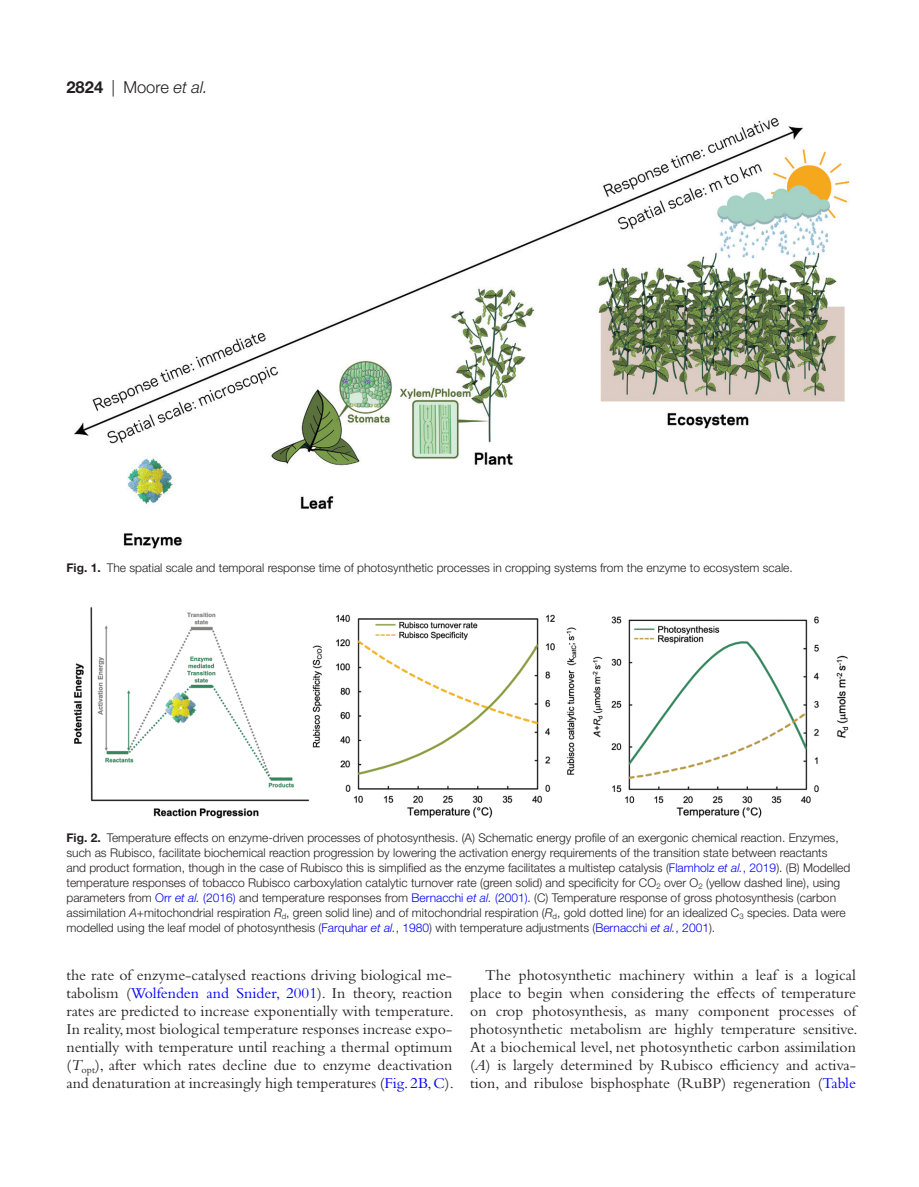
<style>
.page{position:relative;width:919px;height:1187px;background:#fff}
.page>*{position:absolute;margin:0;border:0;box-sizing:border-box;transform-origin:0 0}
.t1{font:300 16.5px "Helvetica Neue LT Std";color:#231f20}
.t2{font:15.75px/18px "Bembo Std";color:#231f20;text-align:justify}
.t3{font:300 12px/15px "Helvetica Neue LT Std";color:#231f20}
.s1{font-weight:700}
.s2{font-style:italic}
.s3{color:#00f}
.s4{font-style:italic;color:#00f}
</style>
<div class="page">
<img style="left:74px;top:117px;width:775px;height:431px">
<img style="left:74px;top:607px;width:774px;height:211px">
<h1 class="t1" style="left:66px;top:77px;width:143px"><span class="s1">2824</span> | Moore <span class="s2">et al.</span></h1>
<p class="t3" style="left:66px;top:560px;width:727px"><span class="s1">Fig. 1.</span> The spatial scale and temporal response time of photosynthetic processes in cropping systems from the enzyme to ecosystem scale.</p>
<p class="t3" style="left:66px;top:830px;width:785px"><span class="s1">Fig. 2.</span> Temperature effects on enzyme-driven processes of photosynthesis. (A) Schematic energy profile of an exergonic chemical reaction. Enzymes, such as Rubisco, facilitate biochemical reaction progression by lowering the activation energy requirements of the transition state between reactants<br>and product formation, though in the case of Rubisco this is simplified as the enzyme facilitates a multistep catalysis (<span class="s3">Flamholz</span> <span class="s4">et al.</span><span class="s3">, 2019</span>). (B) Modelled temperature responses of tobacco Rubisco carboxylation catalytic turnover rate (green solid) and specificity for CO<sub>2</sub> over O<sub>2</sub> (yellow dashed line), using parameters from <span class="s3">Orr</span> <span class="s4">et al.</span> <span class="s3">(2016)</span> and temperature responses from <span class="s3">Bernacchi</span> <span class="s4">et al.</span> <span class="s3">(2001)</span>. (C) Temperature response of gross photosynthesis (carbon assimilation <span class="s2">A</span>+mitochondrial respiration <span class="s2">R</span><sub>d</sub>, green solid line) and of mitochondrial respiration (<span class="s2">R</span><sub>d</sub>, gold dotted line) for an idealized C<sub>3</sub> species. Data were modelled using the leaf model of photosynthesis (<span class="s3">Farquhar</span> <span class="s4">et al.</span><span class="s3">, 1980</span>) with temperature adjustments (<span class="s3">Bernacchi</span> <span class="s4">et al.</span><span class="s3">, 2001</span>).</p>
<p class="t2" style="left:66px;top:965px;width:389px">the rate of enzyme-catalysed reactions driving biological me&shy;tabolism (<span class="s3">Wolfenden and Snider, 2001</span>). In theory, reaction rates are predicted to increase exponentially with temperature.<br>In reality, most biological temperature responses increase expo&shy;nentially with temperature until reaching a thermal optimum (<span class="s2">T</span><sub>opt</sub>), after which rates decline due to enzyme deactivation and denaturation at increasingly high temperatures (<span class="s3">Fig. 2B</span>, <span class="s3">C</span>).</p>
<p class="t2" style="left:470px;top:965px;width:389px;text-indent:15px">The photosynthetic machinery within a leaf is a logical place to begin when considering the effects of temperature on crop photosynthesis, as many component processes of photosynthetic metabolism are highly temperature sensitive.<br>At a biochemical level, net photosynthetic carbon assimilation (<span class="s2">A</span>) is largely determined by Rubisco efficiency and activa&shy;tion, and ribulose bisphosphate (RuBP) regeneration (<span class="s3">Table</span></p>
</div>
